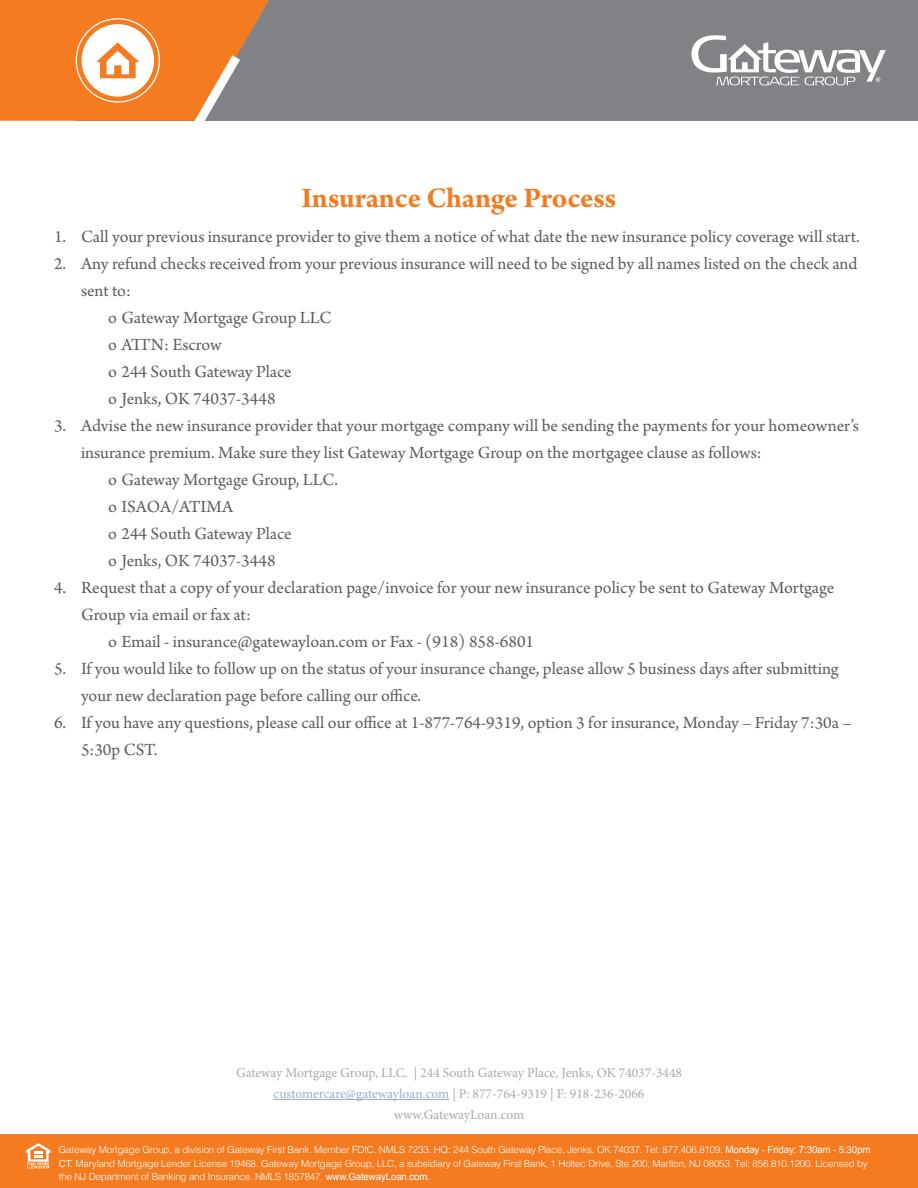
<style>
.page{position:relative;width:918px;height:1188px;background:#fff}
.page>*{position:absolute;margin:0;border:0;box-sizing:border-box;transform-origin:0 0}
.t1{font:700 30px "Arno Pro";letter-spacing:-.005em;color:#f47b20}
.t2{font:18px/27px "Arno Pro";color:#5d5d60}
.t3{font:13.5px/21px "Minion Pro";color:#a7a9ac;text-align:center}
.t4{font:300 9.75px/13.5px "Helvetica";letter-spacing:-.015em;color:#fff}
.s1{color:#9baad0}
.s2{font-family:"Arial";font-weight:400}
</style>
<div class="page">
<div style="left:0;top:1134px;width:918px;height:54px;background:#f47b20"></div>
<svg style="left:26px;top:1143px;width:25px;height:25px"></svg>
<div style="left:76px;top:0;width:842px;height:121px;background:#808285"></div>
<svg style="left:692px;top:35px;width:194px;height:50px"></svg>
<svg style="left:0;top:0;width:269px;height:121px;background:#e78d4a"></svg>
<hr style="left:274px;top:1099px;width:175px;height:1px;background:#9baad0">
<h1 class="t1" style="left:302px;top:181px;width:316px">Insurance Change Process</h1>
<p class="t2" style="left:54px;top:224px;width:807px">1. Call your previous insurance provider to give them a notice of what date the new insurance policy coverage will start.</p>
<p class="t2" style="left:54px;top:251px;width:805px">2. Any refund checks received from your previous insurance will need to be signed by all names listed on the check and</p>
<p class="t2" style="left:81px;top:278px;width:51px">sent to:</p>
<p class="t2" style="left:108px;top:305px;width:225px">o Gateway Mortgage Group LLC</p>
<p class="t2" style="left:108px;top:332px;width:115px">o ATTN: Escrow</p>
<p class="t2" style="left:108px;top:359px;width:185px">o 244 South Gateway Place</p>
<p class="t2" style="left:108px;top:386px;width:169px">o Jenks, OK 74037-3448</p>
<p class="t2" style="left:54px;top:413px;width:807px">3. Advise the new insurance provider that your mortgage company will be sending the payments for your homeowner’s</p>
<p class="t2" style="left:81px;top:440px;width:682px">insurance premium. Make sure they list Gateway Mortgage Group on the mortgagee clause as follows:</p>
<p class="t2" style="left:108px;top:467px;width:232px">o Gateway Mortgage Group, LLC.</p>
<p class="t2" style="left:108px;top:494px;width:127px">o ISAOA/ATIMA</p>
<p class="t2" style="left:108px;top:521px;width:185px">o 244 South Gateway Place</p>
<p class="t2" style="left:108px;top:548px;width:169px">o Jenks, OK 74037-3448</p>
<p class="t2" style="left:54px;top:575px;width:782px">4. Request that a copy of your declaration page/invoice for your new insurance policy be sent to Gateway Mortgage</p>
<p class="t2" style="left:81px;top:602px;width:172px">Group via email or fax at:</p>
<p class="t2" style="left:108px;top:629px;width:428px">o Email - insurance@gatewayloan.com or Fax - (918) 858-6801</p>
<p class="t2" style="left:81px;top:656px;width:759px;text-indent:-27px">5. If you would like to follow up on the status of your insurance change, please allow 5 business days after submitting your new declaration page before calling our office.</p>
<p class="t2" style="left:81px;top:710px;width:772px;text-indent:-27px">6. If you have any questions, please call our office at 1-877-764-9319, option 3 for insurance, Monday – Friday 7:30a –<br>5:30p CST.</p>
<p class="t3" style="left:236px;top:1062px;width:447px">Gateway Mortgage Group, LLC. | 244 South Gateway Place, Jenks, OK 74037-3448 <span class="s1">customercare@gatewayloan.com</span> | P: 877-764-9319 | F: 918-236-2066 www.GatewayLoan.com</p>
<p class="t4" style="left:59px;top:1142px;width:813px">Gateway Mortgage Group, a division of Gateway First Bank. Member FDIC. NMLS 7233. HQ: 244 South Gateway Place, Jenks, OK 74037. Tel: 877.406.8109. <span class="s2">Monday - Friday: 7:30am - 5:30pm<br>CT.</span> Maryland Mortgage Lender License 19468. Gateway Mortgage Group, LLC, a subsidiary of Gateway First Bank, 1 Holtec Drive, Ste 200, Marlton, NJ 08053. Tel: 856.810.1200. Licensed by the NJ Department of Banking and Insurance. NMLS 1857847. <span class="s2">www.GatewayLoan.com.</span></p>
</div>
